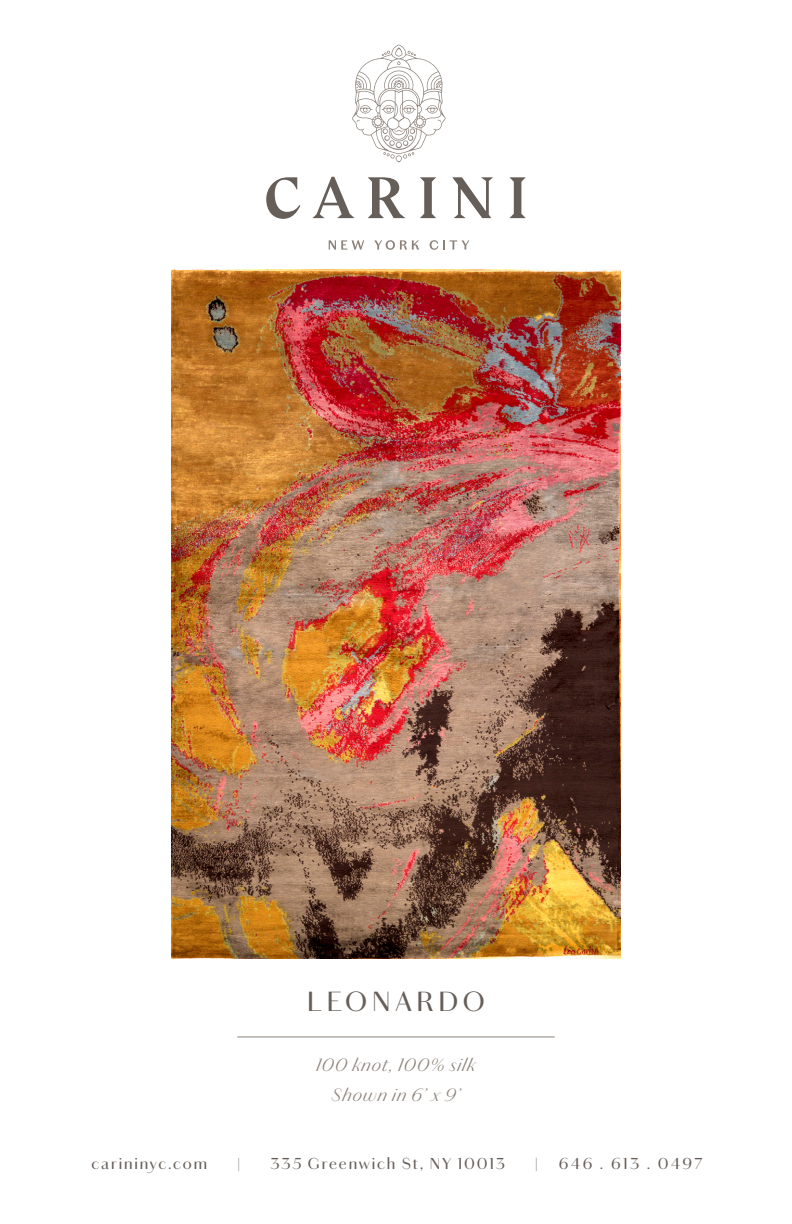
<style>
.page{position:relative;width:792px;height:1224px;background:#fff}
.page>*{position:absolute;margin:0;border:0;box-sizing:border-box;transform-origin:0 0}
.t1{font:28px "Chiswick Sans";letter-spacing:.16em;color:#665e59}
.t2{font:italic 300 18px "Chiswick Sans";letter-spacing:.06em;color:#8c827a}
.t3{font:16px "Chiswick Sans";letter-spacing:.115em;color:#665e59}
.t4{font:16px "Chiswick Sans";letter-spacing:.155em;color:#665e59}
</style>
<div class="page">
<hr style="left:237px;top:1037px;width:318px;height:1px;background:#8c827a">
<svg style="left:266px;top:177px;width:34px;height:42px"></svg>
<svg style="left:313px;top:177px;width:41px;height:41px"></svg>
<svg style="left:368px;top:177px;width:37px;height:41px"></svg>
<svg style="left:420px;top:177px;width:16px;height:41px"></svg>
<svg style="left:452px;top:177px;width:41px;height:41px"></svg>
<svg style="left:509px;top:177px;width:17px;height:41px"></svg>
<svg style="left:329px;top:240px;width:35px;height:10px"></svg>
<svg style="left:374px;top:240px;width:45px;height:10px"></svg>
<svg style="left:430px;top:240px;width:39px;height:10px"></svg>
<svg style="left:352px;top:45px;width:94px;height:117px"></svg>
<img style="left:172px;top:270px;width:448px;height:688px">
<p class="t1" style="left:307px;top:981px;width:179px">LEONARDO</p>
<p class="t2" style="left:316px;top:1052px;width:161px">100 knot, 100% silk</p>
<p class="t2" style="left:332px;top:1082px;width:130px">Shown in 6’ x 9’</p>
<p class="t3" style="left:91px;top:1152px;width:117px">carininyc.com</p>
<p class="t3" style="left:237px;top:1152px;width:4px">|</p>
<p class="t3" style="left:270px;top:1152px;width:236px">335 Greenwich St, NY 10013</p>
<p class="t3" style="left:535px;top:1152px;width:4px">|</p>
<p class="t4" style="left:559px;top:1152px;width:145px">646 . 613 . 0497</p>
</div>
